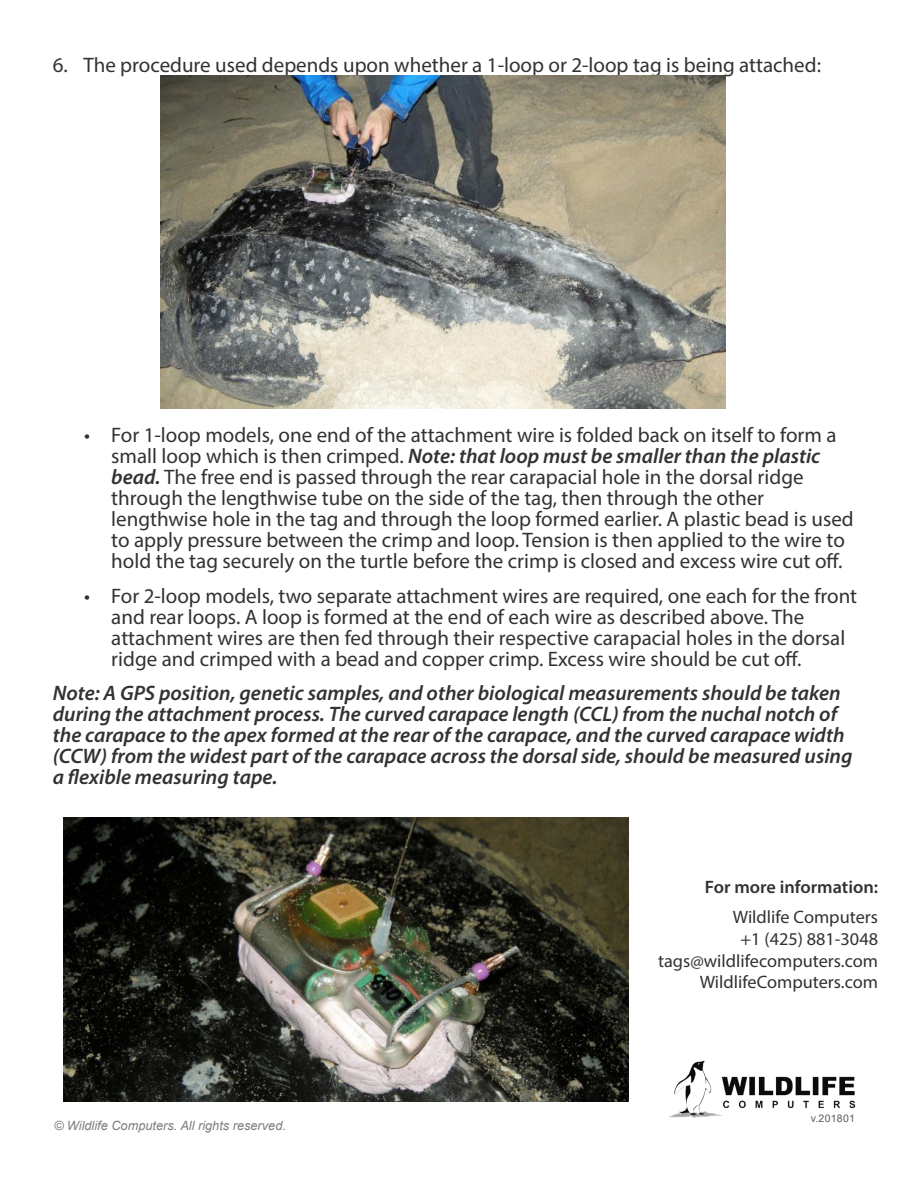
<style>
.page{position:relative;width:918px;height:1188px;background:#fff}
.page>*{position:absolute;margin:0;border:0;box-sizing:border-box;transform-origin:0 0}
.t1{font:21px/21px "Myriad Pro";color:#313231}
.Mini_Heading{font:italic 600 21px/21px "Myriad Pro";color:#313231}
.Numbered_list{font:18px "Myriad Pro";color:#313231}
.Numbered_list-2{font:600 18px "Myriad Pro";color:#313231}
.t2{font:italic 12.75px "Arial";color:#817d7d}
.t3{font:10.5px "Arial";letter-spacing:.025em;color:#5e5b59}
.s1{font-weight:600;font-style:italic}
</style>
<div class="page">
<img style="left:669px;top:1060px;width:187px;height:58px">
<img style="left:160px;top:76px;width:565px;height:333px">
<img style="left:63px;top:817px;width:565px;height:285px">
<p class="t1" style="left:53px;top:54px;width:770px">6. The procedure used depends upon whether a 1-loop or 2-loop tag is being attached:</p>
<p class="t1" style="left:111px;top:424px;width:744px;text-indent:-27px">• For 1-loop models, one end of the attachment wire is folded back on itself to form a small loop which is then crimped. <span class="s1">Note: that loop must be smaller than the plastic bead.</span> The free end is passed through the rear carapacial hole in the dorsal ridge through the lengthwise tube on the side of the tag, then through the other lengthwise hole in the tag and through the loop formed earlier. A plastic bead is used to apply pressure between the crimp and loop. Tension is then applied to the wire to hold the tag securely on the turtle before the crimp is closed and excess wire cut off.</p>
<p class="t1" style="left:111px;top:585px;width:747px;text-indent:-27px">• For 2-loop models, two separate attachment wires are required, one each for the front and rear loops. A loop is formed at the end of each wire as described above. The attachment wires are then fed through their respective carapacial holes in the dorsal ridge and crimped with a bead and copper crimp. Excess wire should be cut off.</p>
<p class="Mini_Heading" style="left:53px;top:682px;width:801px">Note: A GPS position, genetic samples, and other biological measurements should be taken during the attachment process. The curved carapace length (CCL) from the nuchal notch of the carapace to the apex formed at the rear of the carapace, and the curved carapace width (CCW) from the widest part of the carapace across the dorsal side, should be measured using a flexible measuring tape.</p>
<p class="t2" style="left:54px;top:1117px;width:233px">© Wildlife Computers. All rights reserved.</p>
<p class="Numbered_list-2" style="left:705px;top:875px;width:175px">For more information:</p>
<p class="Numbered_list" style="left:733px;top:906px;width:147px">Wildlife Computers</p>
<p class="Numbered_list" style="left:740px;top:928px;width:139px">+1 (425) 881-3048</p>
<p class="Numbered_list" style="left:658px;top:949px;width:222px">tags@wildlifecomputers.com</p>
<p class="Numbered_list" style="left:700px;top:971px;width:180px">WildlifeComputers.com</p>
<p class="t3" style="left:811px;top:1111px;width:46px">v.201801</p>
</div>
